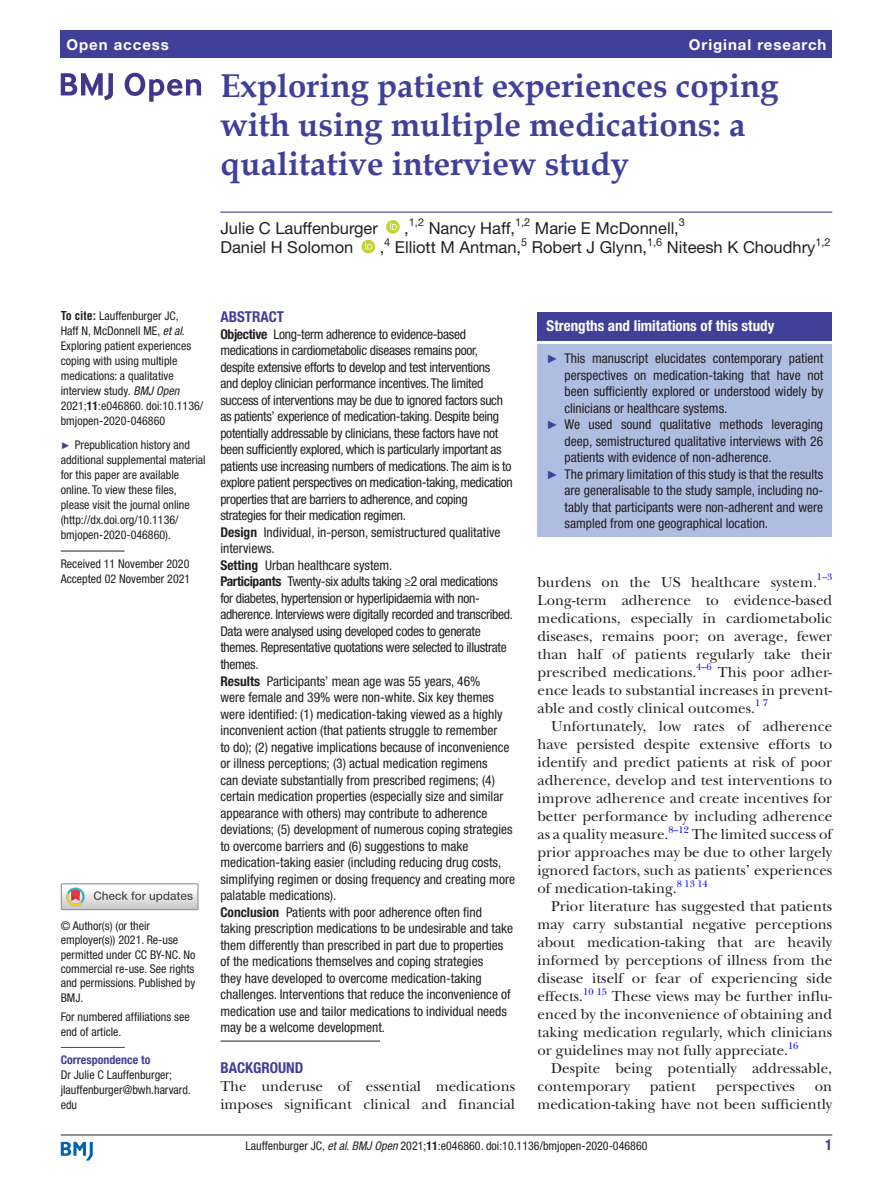
<style>
.page{position:relative;width:893px;height:1191px;background:#fff}
.page>*{position:absolute;margin:0;border:0;box-sizing:border-box;transform-origin:0 0}
.t1{font:700 33px/39px "Book Antiqua";color:#414099}
.t2{font:16.5px "Helvetica Neue LT Std";color:#231f20}
.t3{font:15px/18px "New Baskerville";color:#231f20;text-align:justify}
.t4{font:700 condensed 15px "Helvetica Neue LT Std";color:#fff}
.t5{font:700 15px "Helvetica Neue LT Std";letter-spacing:.065em;color:#fff}
.t6{font:700 condensed 15px "Helvetica Neue LT Std";color:#414099}
.t7{font:condensed 13.5px/16.5px "Helvetica Neue LT Std";color:#231f20}
.t8{font:condensed 12px/15px "Helvetica Neue LT Std";color:#231f20}
.t9{font:700 condensed 12px "Helvetica Neue LT Std";color:#414099}
.t10{font:10.95px "Helvetica Neue LT Std";color:#231f20}
.t11{font:9.9px "New Baskerville";color:#00f}
.s1{font-family:"Helvetica LT Std";font-weight:700}
.s2{font-style:italic}
.s3{font-weight:700}
.s4{font-family:"Arial";font-stretch:normal;font-size:9.75px;color:#414099}
.s5{font-family:"Arial";font-stretch:normal;font-size:12px;color:#414099}
</style>
<div class="page">
<hr style="left:61px;top:1134px;width:771px;height:1px;background:#231f20">
<svg style="left:61px;top:1141px;width:32px;height:19px"></svg>
<div style="left:61px;top:31px;width:771px;height:27px;background:#414099"></div>
<hr style="left:220px;top:211px;width:612px;height:2px;background:#414099">
<svg style="left:386px;top:220px;width:14px;height:14px"></svg>
<svg style="left:362px;top:240px;width:13px;height:13px"></svg>
<hr style="left:61px;top:550px;width:64px;height:1px;background:#231f20">
<hr style="left:61px;top:1047px;width:64px;height:1px;background:#414099">
<svg style="left:61px;top:73px;width:52px;height:27px"></svg>
<svg style="left:125px;top:73px;width:76px;height:29px"></svg>
<div style="left:61px;top:883px;width:138px;height:27px;border:1px solid #969090"></div>
<svg style="left:61px;top:883px;width:137px;height:26px"></svg>
<hr style="left:220px;top:1040px;width:160px;height:1px;background:#231f20">
<div style="left:538px;top:312px;width:294px;height:28px;background:#414099"></div>
<div style="left:538px;top:344px;width:294px;height:193px;background:#afbde1"></div>
<p class="t5" style="left:66px;top:35px;width:104px">Open access</p>
<p class="t5" style="left:689px;top:35px;width:139px">Original research</p>
<h1 class="t1" style="left:220px;top:66px;width:560px">Exploring patient experiences coping with using multiple medications: a qualitative interview study</h1>
<p class="t2" style="left:220px;top:218px;width:159px">Julie C Lauffenburger</p>
<p class="t2" style="left:404px;top:218px;width:6px">,</p>
<p class="t10" style="left:409px;top:216px;width:17px">1,2</p>
<p class="t2" style="left:429px;top:218px;width:88px">Nancy Haff,</p>
<p class="t10" style="left:515px;top:216px;width:17px">1,2</p>
<p class="t2" style="left:535px;top:218px;width:145px">Marie E McDonnell,</p>
<p class="t10" style="left:679px;top:216px;width:8px">3</p>
<p class="t10" style="left:384px;top:235px;width:8px">4</p>
<p class="t2" style="left:395px;top:238px;width:128px">Elliott M Antman,</p>
<p class="t10" style="left:521px;top:235px;width:8px">5</p>
<p class="t2" style="left:532px;top:238px;width:117px">Robert J Glynn,</p>
<p class="t10" style="left:647px;top:235px;width:17px">1,6</p>
<p class="t2" style="left:667px;top:238px;width:150px">Niteesh K Choudhry</p>
<p class="t10" style="left:815px;top:235px;width:17px">1,2</p>
<p class="t2" style="left:220px;top:238px;width:134px">Daniel H Solomon</p>
<p class="t2" style="left:380px;top:238px;width:6px">,</p>
<p class="t8" style="left:61px;top:308px;width:144px"><span class="s1">To cite:</span> Lauffenburger JC,<br>Haff N, McDonnell ME, <span class="s2">et al</span>.<br>Exploring patient experiences coping with using multiple medications: a qualitative interview study. <span class="s2">BMJ Open<br></span>2021;<span class="s3">11</span>:e046860. doi:10.1136/ bmjopen-2020-046860</p>
<p class="t8" style="left:61px;top:437px;width:146px"><span class="s4">►</span> Prepublication history and additional supplemental material for this paper are available online. To view these files, please visit the journal online (http://dx.doi.org/10.1136/ bmjopen-2020-046860).</p>
<p class="t8" style="left:61px;top:556px;width:131px">Received 11 November 2020<br>Accepted 02 November 2021</p>
<p class="t8" style="left:61px;top:918px;width:136px;line-height:14.4px">© Author(s) (or their employer(s)) 2021. Re-use permitted under CC BY-NC. No commercial re-use. See rights and permissions. Published by<br>BMJ.</p>
<p class="t8" style="left:61px;top:1009px;width:130px">For numbered affiliations see end of article.</p>
<p class="t9" style="left:61px;top:1052px;width:91px">Correspondence to</p>
<p class="t8" style="left:61px;top:1067px;width:132px">Dr Julie C Lauffenburger; jlauffenburger@bwh.harvard. edu</p>
<p class="t6" style="left:220px;top:308px;width:65px">ABSTRACT</p>
<p class="t7" style="left:220px;top:326px;width:296px"><span class="s3">Objective</span> Long-term adherence to evidence-based medications in cardiometabolic diseases remains poor, despite extensive efforts to develop and test interventions<br>and deploy clinician performance incentives. The limited success of interventions may be due to ignored factors such as patients’ experience of medication-taking. Despite being potentially addressable by clinicians, these factors have not been sufficiently explored, which is particularly important as patients use increasing numbers of medications. The aim is to explore patient perspectives on medication-taking, medication properties that are barriers to adherence, and coping strategies for their medication regimen.<br><span class="s3">Design</span> Individual, in-person, semistructured qualitative interviews.<br><span class="s3">Setting</span> Urban healthcare system.<br><span class="s3">Participants</span> Twenty-six adults taking ≥2 oral medications<br>for diabetes, hypertension or hyperlipidaemia with non&shy;adherence. Interviews were digitally recorded and transcribed.<br>Data were analysed using developed codes to generate themes. Representative quotations were selected to illustrate themes.<br><span class="s3">Results</span> Participants’ mean age was 55 years, 46%<br>were female and 39% were non-white. Six key themes were identified: (1) medication-taking viewed as a highly inconvenient action (that patients struggle to remember<br>to do); (2) negative implications because of inconvenience or illness perceptions; (3) actual medication regimens<br>can deviate substantially from prescribed regimens; (4) certain medication properties (especially size and similar appearance with others) may contribute to adherence deviations; (5) development of numerous coping strategies to overcome barriers and (6) suggestions to make medication-taking easier (including reducing drug costs, simplifying regimen or dosing frequency and creating more palatable medications).<br><span class="s3">Conclusion</span> Patients with poor adherence often find taking prescription medications to be undesirable and take them differently than prescribed in part due to properties of the medications themselves and coping strategies<br>they have developed to overcome medication-taking challenges. Interventions that reduce the inconvenience of medication use and tailor medications to individual needs may be a welcome development.</p>
<p class="t6" style="left:220px;top:1059px;width:85px">BACKGROUND</p>
<p class="t3" style="left:220px;top:1077px;width:296px">The underuse of essential medications imposes significant clinical and financial</p>
<p class="t4" style="left:547px;top:317px;width:229px">Strengths and limitations of this study</p>
<p class="t7" style="left:547px;top:350px;width:278px"><span class="s5">►</span> This manuscript elucidates contemporary patient</p>
<p class="t7" style="left:565px;top:366px;width:260px">perspectives on medication-taking that have not</p>
<p class="t7" style="left:565px;top:383px;width:260px">been sufficiently explored or understood widely by</p>
<p class="t7" style="left:565px;top:399px;width:164px">clinicians or healthcare systems.</p>
<p class="t7" style="left:547px;top:416px;width:278px"><span class="s5">►</span> We used sound qualitative methods leveraging</p>
<p class="t7" style="left:565px;top:432px;width:260px">deep, semistructured qualitative interviews with 26</p>
<p class="t7" style="left:565px;top:449px;width:208px">patients with evidence of non-adherence.</p>
<p class="t7" style="left:547px;top:465px;width:278px"><span class="s5">►</span> The primary limitation of this study is that the results</p>
<p class="t7" style="left:565px;top:482px;width:260px">are generalisable to the study sample, including no-</p>
<p class="t7" style="left:565px;top:498px;width:260px">tably that participants were non-adherent and were</p>
<p class="t7" style="left:565px;top:515px;width:205px">sampled from one geographical location.</p>
<p class="t3" style="left:538px;top:573px;width:296px">burdens on the US healthcare system.<sup>1–3<br></sup>Long-term adherence to evidence-based medications, especially in cardiometabolic diseases, remains poor; on average, fewer than half of patients regularly take their prescribed medications.</p>
<p class="t11" style="left:696px;top:661px;width:17px">4–6</p>
<p class="t3" style="left:538px;top:663px;width:296px;text-indent:180px">This poor adher&shy;ence leads to substantial increases in prevent&shy;able and costly clinical outcomes.</p>
<p class="t11" style="left:755px;top:697px;width:14px">1 7</p>
<p class="t3" style="left:538px;top:717px;width:296px;text-indent:14px">Unfortunately, low rates of adherence have persisted despite extensive efforts to identify and predict patients at risk of poor adherence, develop and test interventions to improve adherence and create incentives for better performance by including adherence as a quality measure.</p>
<p class="t11" style="left:668px;top:823px;width:22px">8–12</p>
<p class="t3" style="left:538px;top:825px;width:296px;text-indent:154px">The limited success of prior approaches may be due to other largely ignored factors, such as patients’ experiences of medication-taking.</p>
<p class="t11" style="left:677px;top:877px;width:33px">8 13 14</p>
<p class="t3" style="left:538px;top:897px;width:296px;text-indent:14px">Prior literature has suggested that patients may carry substantial negative perceptions about medication-taking that are heavily informed by perceptions of illness from the disease itself or fear of experiencing side effects.</p>
<p class="t11" style="left:583px;top:985px;width:25px">10 15</p>
<p class="t3" style="left:538px;top:987px;width:296px;text-indent:74px">These views may be further influ&shy;enced by the inconvenience of obtaining and taking medication regularly, which clinicians or guidelines may not fully appreciate.</p>
<p class="t11" style="left:788px;top:1039px;width:12px">16</p>
<p class="t3" style="left:538px;top:1059px;width:296px;text-indent:14px">Despite being potentially addressable, contemporary</p>
<p class="t3" style="left:650px;top:1077px;width:48px">patient</p>
<p class="t3" style="left:716px;top:1077px;width:80px">perspectives</p>
<p class="t3" style="left:538px;top:1077px;width:296px;text-align:right">on<br>medication-taking have not been sufficiently</p>
<p class="t8" style="left:245px;top:1137px;width:404px">Lauffenburger JC, <span class="s2">et al</span>. <span class="s2">BMJ Open</span> 2021;<span class="s3">11</span>:e046860. doi:10.1136/bmjopen-2020-046860</p>
<p class="t6" style="left:825px;top:1135px;width:9px">1</p>
</div>
